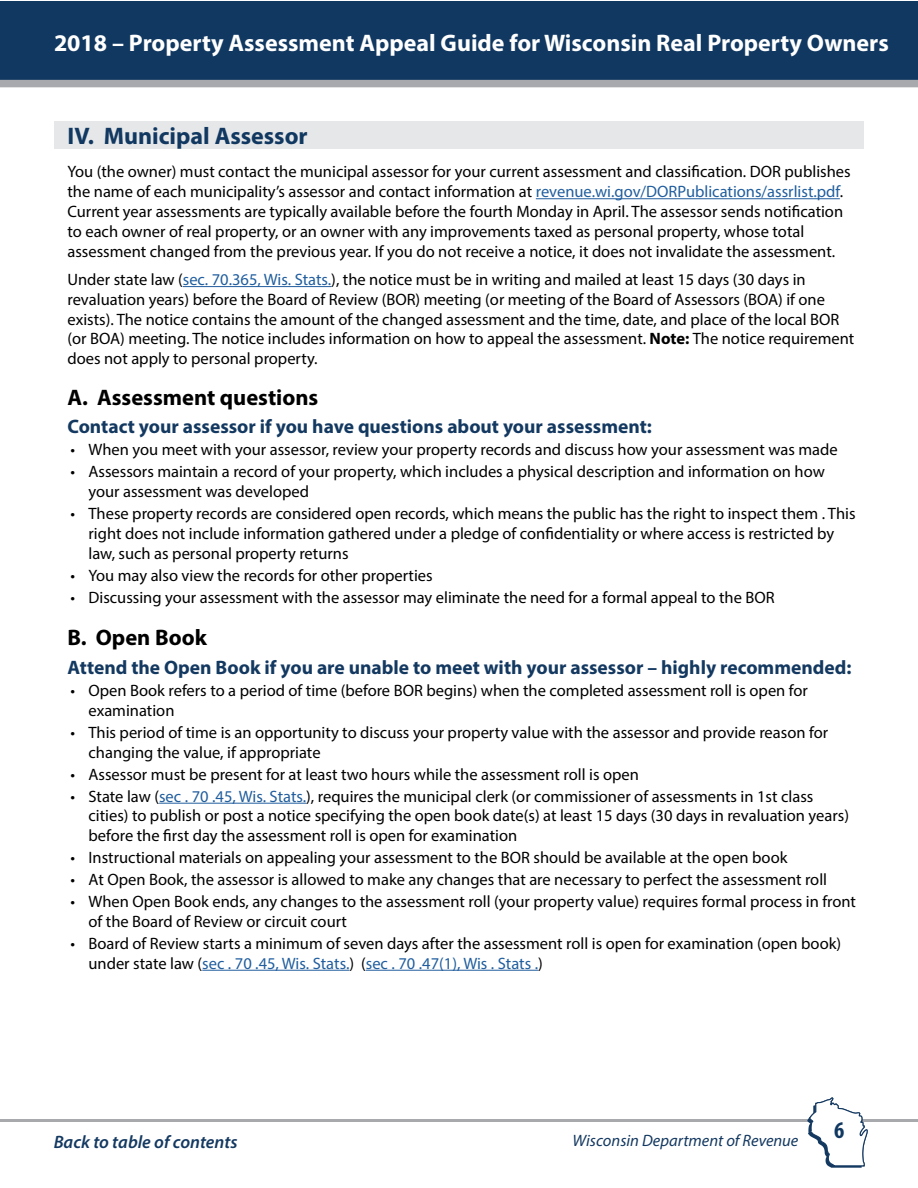
<style>
.page{position:relative;width:918px;height:1188px;background:#fff}
.page>*{position:absolute;margin:0;border:0;box-sizing:border-box;transform-origin:0 0}
.t1{font:700 24px "Myriad Pro";color:#fff}
.t2{font:700 24px "Myriad Pro";color:#113861}
.t3{font:700 condensed 24px "Myriad Pro";color:#113861}
.t4{font:700 22.5px "Myriad Pro";color:#000}
.t5{font:700 19.5px "Myriad Pro";color:#143961}
.t6{font:italic 600 18px "Myriad Pro";color:#143961}
.t7{font:16.5px/19.8px "Myriad Pro";color:#000}
.t8{font:italic 16.5px "Myriad Pro";color:#143961}
.s1{color:#215e9e}
.s2{font-weight:700}
</style>
<div class="page">
<div style="left:1px;top:1px;width:917px;height:86px;background:#113861"></div>
<div style="left:0;top:80px;width:918px;height:7px;background:#a7a9ac"></div>
<hr style="left:0;top:1119px;width:918px;height:3px;background:#a7a9ac">
<svg style="left:807px;top:1097px;width:61px;height:71px"></svg>
<div style="left:54px;top:122px;width:809px;height:27px;background:#e6e7e8"></div>
<hr style="left:536px;top:198px;width:304px;height:1px;background:#215e9e">
<hr style="left:183px;top:286px;width:148px;height:1px;background:#215e9e">
<hr style="left:159px;top:803px;width:147px;height:1px;background:#215e9e">
<hr style="left:202px;top:970px;width:147px;height:1px;background:#215e9e">
<hr style="left:366px;top:970px;width:172px;height:1px;background:#215e9e">
<h1 class="t1" style="left:54px;top:28px;width:836px">2018 – Property Assessment Appeal Guide for Wisconsin Real Property Owners</h1>
<h1 class="t2" style="left:68px;top:120px;width:242px">IV. Municipal Assessor</h1>
<p class="t7" style="left:68px;top:162px;width:785px">You (the owner) must contact the municipal assessor for your current assessment and classification. DOR publishes the name of each municipality’s assessor and contact information at <span class="s1">revenue.wi.gov/DORPublications/assrlist.pdf</span>.<br>Current year assessments are typically available before the fourth Monday in April. The assessor sends notification to each owner of real property, or an owner with any improvements taxed as personal property, whose total assessment changed from the previous year. If you do not receive a notice, it does not invalidate the assessment.</p>
<p class="t7" style="left:68px;top:269px;width:788px">Under state law (<span class="s1">sec. 70.365, Wis. Stats.</span>), the notice must be in writing and mailed at least 15 days (30 days in revaluation years) before the Board of Review (BOR) meeting (or meeting of the Board of Assessors (BOA) if one exists). The notice contains the amount of the changed assessment and the time, date, and place of the local BOR (or BOA) meeting. The notice includes information on how to appeal the assessment. <span class="s2">Note:</span> The notice requirement does not apply to personal property.</p>
<h2 class="t4" style="left:68px;top:382px;width:252px">A. Assessment questions</h2>
<p class="t5" style="left:68px;top:414px;width:586px">Contact your assessor if you have questions about your assessment:</p>
<p class="t7" style="left:70px;top:440px;width:769px">• When you meet with your assessor, review your property records and discuss how your assessment was made</p>
<p class="t7" style="left:89px;top:462px;width:738px;text-indent:-18px">• Assessors maintain a record of your property, which includes a physical description and information on how your assessment was developed</p>
<p class="t7" style="left:89px;top:503px;width:769px;text-indent:-18px">• These property records are considered open records, which means the public has the right to inspect them . This right does not include information gathered under a pledge of confidentiality or where access is restricted by law, such as personal property returns</p>
<p class="t7" style="left:70px;top:565px;width:364px">• You may also view the records for other properties</p>
<p class="t7" style="left:70px;top:587px;width:706px">• Discussing your assessment with the assessor may eliminate the need for a formal appeal to the BOR</p>
<h2 class="t4" style="left:68px;top:623px;width:141px">B. Open Book</h2>
<p class="t5" style="left:68px;top:655px;width:785px">Attend the Open Book if you are unable to meet with your assessor – highly recommended:</p>
<p class="t7" style="left:89px;top:680px;width:721px;text-indent:-18px">• Open Book refers to a period of time (before BOR begins) when the completed assessment roll is open for examination</p>
<p class="t7" style="left:89px;top:722px;width:741px;text-indent:-18px">• This period of time is an opportunity to discuss your property value with the assessor and provide reason for changing the value, if appropriate</p>
<p class="t7" style="left:70px;top:764px;width:570px">• Assessor must be present for at least two hours while the assessment roll is open</p>
<p class="t7" style="left:89px;top:786px;width:762px;text-indent:-18px">• State law (<span class="s1">sec . 70 .45, Wis. Stats.</span>), requires the municipal clerk (or commissioner of assessments in 1st class cities) to publish or post a notice specifying the open book date(s) at least 15 days (30 days in revaluation years) before the first day the assessment roll is open for examination</p>
<p class="t7" style="left:70px;top:847px;width:719px">• Instructional materials on appealing your assessment to the BOR should be available at the open book</p>
<p class="t7" style="left:70px;top:869px;width:758px">• At Open Book, the assessor is allowed to make any changes that are necessary to perfect the assessment roll</p>
<p class="t7" style="left:89px;top:891px;width:769px;text-indent:-18px">• When Open Book ends, any changes to the assessment roll (your property value) requires formal process in front of the Board of Review or circuit court</p>
<p class="t7" style="left:89px;top:933px;width:754px;text-indent:-18px">• Board of Review starts a minimum of seven days after the assessment roll is open for examination (open book) under state law (<span class="s1">sec . 70 .45, Wis. Stats.</span>) (<span class="s1">sec . 70 .47(1), Wis . Stats .</span>)</p>
<p class="t6" style="left:54px;top:1130px;width:185px">Back to table of contents</p>
<p class="t8" style="left:573px;top:1130px;width:227px">Wisconsin Department of Revenue</p>
<h1 class="t3" style="left:834px;top:1115px;width:12px">6</h1>
</div>
